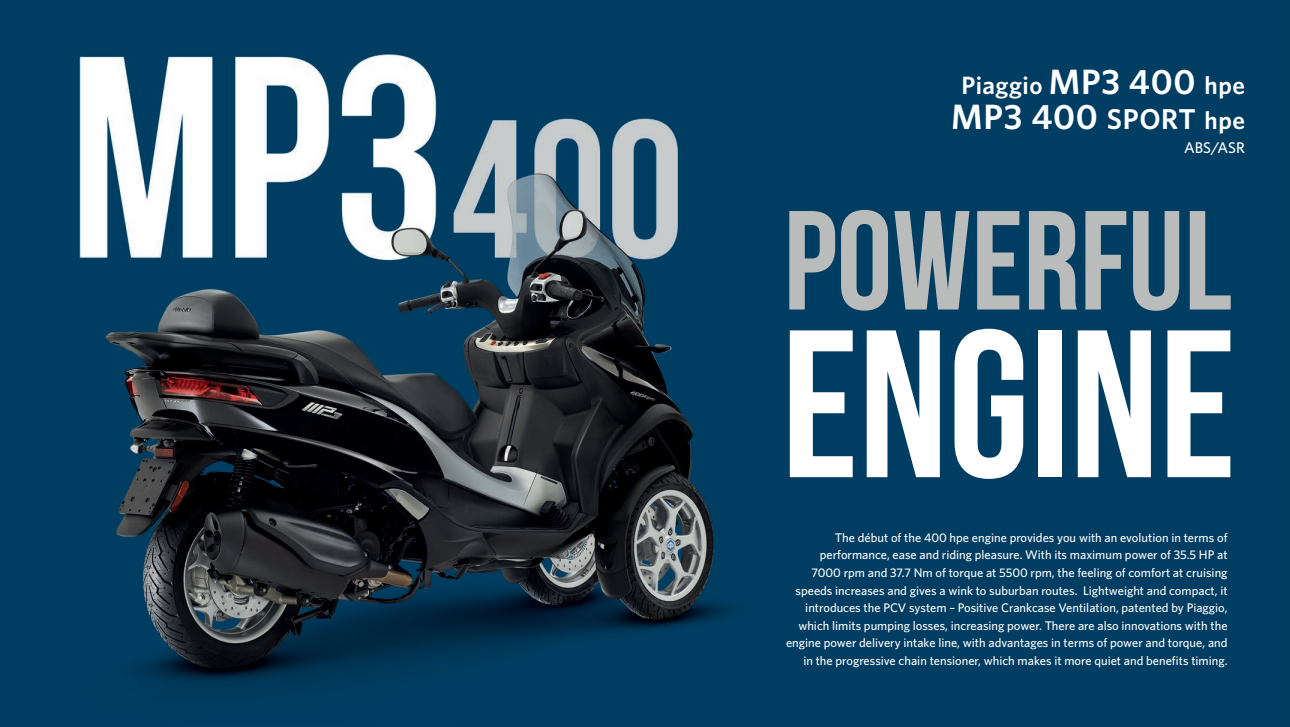
<style>
.page{position:relative;width:1290px;height:727px;background:#fff}
.page>*{position:absolute;margin:0;border:0;box-sizing:border-box;transform-origin:0 0}
.t1{font:209.5px "Bebas Neue";color:#fff}
.t2{font:140.62px "Bebas Neue";color:#babbbb}
.t3{font:600 35.25px "Whitney";letter-spacing:.02em;color:#fff}
.t4{font:600 25px "Whitney";letter-spacing:.02em;color:#fff}
.t5{font:500 15.5px "Whitney";color:#fff}
.t6{font:500 12.5px/17.5px "Whitney";color:#fff;text-align:right}
.s1{font-size:35.25px}
.s2{font-size:28.75px}
.s3{font-size:25px}
</style>
<div class="page">
<img style="left:0;top:0;width:1290px;height:726px">
<h3 class="t4" style="left:961px;top:68px;width:285px">Piaggio <span class="s1">MP3 400</span> hpe</h3>
<h3 class="t3" style="left:951px;top:93px;width:295px">MP3 400 <span class="s2">SPORT</span> <span class="s3">hpe</span></h3>
<p class="t5" style="left:1184px;top:137px;width:62px">ABS/ASR</p>
<h2 class="t2" style="left:784px;top:184px;width:450px">POWERFUL</h2>
<h1 class="t1" style="left:781px;top:290px;width:456px">ENGINE</h1>
<p class="t6" style="left:786px;top:528px;width:443px">The début of the 400 hpe engine provides you with an evolution in terms of performance, ease and riding pleasure. With its maximum power of 35.5 HP at<br>7000 rpm and 37.7 Nm of torque at 5500 rpm, the feeling of comfort at cruising speeds increases and gives a wink to suburban routes. Lightweight and compact, it introduces the PCV system – Positive Crankcase Ventilation, patented by Piaggio, which limits pumping losses, increasing power. There are also innovations with the engine power delivery intake line, with advantages in terms of power and torque, and in the progressive chain tensioner, which makes it more quiet and benefits timing.</p>
</div>
